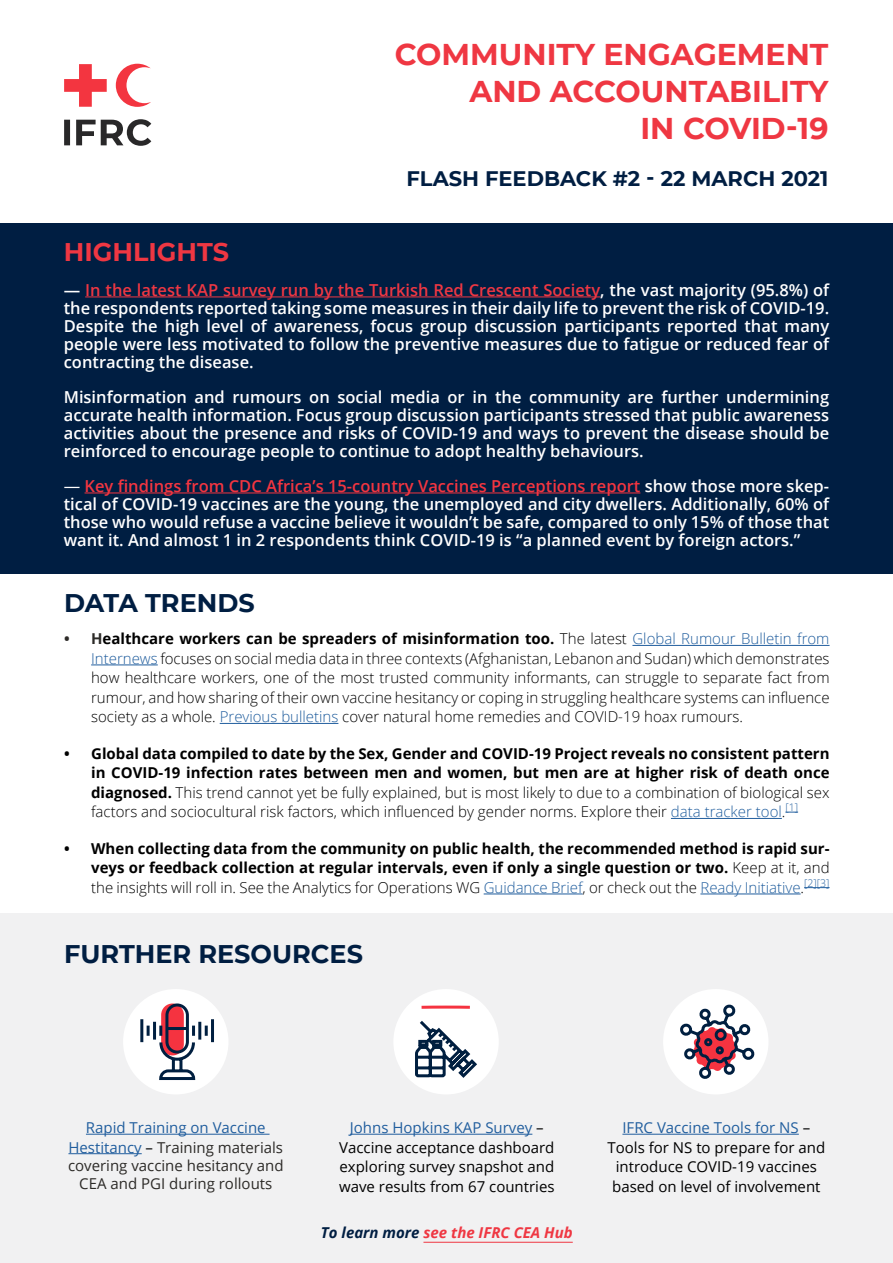
<style>
.page{position:relative;width:893px;height:1263px;background:#fff}
.page>*{position:absolute;margin:0;border:0;box-sizing:border-box;transform-origin:0 0}
.t1{font:700 30px/36.8px "Montserrat";color:#ef3742;text-align:right}
.t2{font:700 25.5px "Montserrat";color:#001e42}
.t3{font:700 25.5px "Montserrat";color:#ef3742}
.t4{font:700 21px "Montserrat";color:#001e42}
.t5{font:600 16.5px/18px "Open Sans";color:#fff}
.t6{font:300 15px/19.5px "Open Sans";color:#000;text-align:justify}
.t7{font:700 15px "Open Sans";color:#000}
.t8{font:15px/19.5px "Open Sans";color:#000;text-align:center}
.t9{font:15px/19.5px "Open Sans";color:#215e9e;text-align:center}
.t10{font:15px/18px "Open Sans";color:#2c2a27;text-align:center}
.t11{font:italic 700 15px "Open Sans";color:#ef3742}
.t12{font:700 15px "Open Sans";color:#2c2a27}
.t13{font:300 10.5px "Open Sans";color:#215e9e}
.s1{color:#001e42}
.s2{color:#ef3742}
.s3{font-weight:400}
.s4{color:#f33540}
.s5{color:#2c2a27}
.s6{font-weight:300}
.s7{font-weight:300;color:#215e9e}
.s8{color:#215e9e}
.s9{font-weight:700}
.s10{color:#000}
</style>
<div class="page">
<div style="left:0;top:223px;width:893px;height:364px;background:#001e42"></div>
<hr style="left:85px;top:296px;width:515px;height:1px;background:#ef3742">
<hr style="left:85px;top:492px;width:555px;height:1px;background:#f33540">
<div style="left:0;top:913px;width:893px;height:350px;background:#f1f1f2"></div>
<svg style="left:64px;top:64px;width:43px;height:43px"></svg>
<svg style="left:116px;top:64px;width:35px;height:43px"></svg>
<svg style="left:64px;top:119px;width:87px;height:27px"></svg>
<hr style="left:86px;top:1134px;width:184px;height:1px;background:#215e9e">
<hr style="left:68px;top:1153px;width:74px;height:1px;background:#215e9e">
<hr style="left:350px;top:1134px;width:182px;height:1px;background:#215e9e">
<hr style="left:622px;top:1134px;width:177px;height:1px;background:#215e9e">
<div style="left:393px;top:989px;width:106px;height:105px;background:#fff;border-radius:50%"></div>
<svg style="left:415px;top:1021px;width:62px;height:57px"></svg>
<svg style="left:421px;top:1005px;width:49px;height:4px"></svg>
<div style="left:0;top:574px;width:893px;height:339px;background:#fff"></div>
<hr style="left:632px;top:645px;width:197px;height:1px;background:#215e9e">
<hr style="left:91px;top:664px;width:67px;height:1px;background:#215e9e">
<hr style="left:220px;top:723px;width:118px;height:1px;background:#215e9e">
<hr style="left:671px;top:818px;width:111px;height:1px;background:#215e9e">
<svg style="left:785px;top:812px;width:13px;height:1px"></svg>
<hr style="left:484px;top:893px;width:99px;height:1px;background:#215e9e">
<hr style="left:700px;top:893px;width:101px;height:1px;background:#215e9e">
<svg style="left:804px;top:887px;width:25px;height:1px"></svg>
<hr style="left:423px;top:1242px;width:150px;height:1px;background:#ef3742">
<div style="left:663px;top:989px;width:105px;height:105px;background:#fff;border-radius:50%"></div>
<svg style="left:680px;top:1001px;width:75px;height:78px"></svg>
<div style="left:123px;top:989px;width:105px;height:105px;background:#fff;border-radius:50%"></div>
<svg style="left:140px;top:1003px;width:74px;height:77px"></svg>
<h1 class="t1" style="left:395px;top:35px;width:435px">COMMUNITY ENGAGEMENT<br>AND ACCOUNTABILITY<br>IN COVID-19</h1>
<p class="t4" style="left:406px;top:164px;width:424px">FLASH FEEDBACK #2 - 22 MARCH 2021</p>
<h2 class="t3" style="left:64px;top:233px;width:183px">HIGHLIGHTS<span class="s1">S</span></h2>
<p class="t5" style="left:64px;top:280px;width:767px;text-align:justify">— <span class="s2">In the latest KAP survey run by the Turkish Red Crescent Society</span>, the vast majority (95.8%) of the respondents reported taking some measures in their daily life to prevent the risk of COVID-19.<br>Despite the high level of awareness, focus group discussion participants reported that many people were less motivated to follow the preventive measures due to fatigue or reduced fear of contracting the disease.</p>
<p class="t5" style="left:726px;top:387px;width:104px">undermining</p>
<p class="t5" style="left:64px;top:387px;width:767px">Misinformation<br>accurate health information. Focus group discussion participants stressed that public awareness activities about the presence and risks of COVID-19 and ways to prevent the disease should be reinforced to encourage people to continue to adopt healthy behaviours.</p>
<p class="t5" style="left:64px;top:494px;width:767px">tical of COVID-19 vaccines are the young, the unemployed and city dwellers. Additionally, 60% of</p>
<p class="t5" style="left:661px;top:387px;width:59px">further</p>
<p class="t5" style="left:195px;top:387px;width:32px">and</p>
<p class="t5" style="left:337px;top:387px;width:47px">social</p>
<p class="t5" style="left:390px;top:387px;width:51px">media</p>
<p class="t5" style="left:495px;top:387px;width:28px">the</p>
<p class="t5" style="left:472px;top:387px;width:17px">in</p>
<p class="t5" style="left:529px;top:387px;width:92px">community</p>
<p class="t5" style="left:233px;top:387px;width:71px">rumours</p>
<p class="t5" style="left:309px;top:387px;width:22px">on</p>
<p class="t5" style="left:448px;top:387px;width:19px">or</p>
<p class="t5" style="left:628px;top:387px;width:28px">are</p>
<p class="t5" style="left:64px;top:467px;width:767px;line-height:36px"><span class="s3">—</span> <span class="s4">Key findings from CDC Africa s’ 15-country Vaccines Perceptions report</span> show those more skep&shy;those who would refuse a vaccine believe it wouldn t’ be safe, compared to only 15% of those that</p>
<p class="t5" style="left:64px;top:530px;width:738px">want it. And almost in1 2 respondents think COVID-19 is “a planned event by foreign actors “.</p>
<h2 class="t2" style="left:64px;top:584px;width:192px">DATA TRENDS</h2>
<p class="t7" style="left:91px;top:628px;width:740px"><span class="s5">H</span>ealthcare workers can be spreaders of misinformation too. <span class="s6">The latest</span> <span class="s7">Global Rumour Bulletin from</span></p>
<p class="t12" style="left:64px;top:628px;width:7px">•</p>
<p class="t7" style="left:64px;top:743px;width:7px">•</p>
<p class="t7" style="left:64px;top:838px;width:7px">•</p>
<p class="t6" style="left:91px;top:648px;width:740px"><span class="s8">Internews</span> focuses on social media data in three contexts (Afghanistan, Lebanon and Sudan) which demonstrates how healthcare workers, one of the most trusted community informants, can struggle to separate fact from rumour, and how sharing oftheir own vaccine hesitancy or coping in struggling healthcare systems can influence society as a whole. <span class="s8">Previous bulletins</span> cover natural home remedies and COVID-19 hoax rumours.</p>
<p class="t7" style="left:91px;top:743px;width:740px">Global data compiled to date by the Sex, Gender and COVID-19 Project reveals no consistent pattern</p>
<p class="t6" style="left:91px;top:763px;width:740px"><span class="s9">in COVID-19 infection rates between men and women, but men are at higher risk of death once diagnosed.</span> This trend cannot yet be fully explained, but is most likely to due to a combination of biological sex factors and sociocultural risk factors, which influenced by gender norms. Explore their <span class="s8">data tracker tool</span>.</p>
<p class="t13" style="left:785px;top:800px;width:14px">[1]</p>
<p class="t7" style="left:91px;top:838px;width:740px">When collecting data from the community on public health, the recommended method is rapid sur-</p>
<p class="t7" style="left:91px;top:857px;width:740px">veys or feedback collection at regular intervals, even if only a single question or two. <span class="s6">Keep at ,i t and</span></p>
<p class="t6" style="left:91px;top:877px;width:714px">the insights will roll in. See the Analytics for Operations WG <span class="s8">Guidance Brief</span>, or check out the <span class="s8">Ready Initiative</span>.</p>
<p class="t13" style="left:804px;top:876px;width:27px">[3] [2]</p>
<h2 class="t2" style="left:64px;top:936px;width:300px">FURTHER RESOURCES</h2>
<p class="t9" style="left:68px;top:1117px;width:216px">Rapid Training on Vaccine<br>Hestitancy <span class="s10">–</span> <span class="s5">Training materials</span></p>
<p class="t10" style="left:68px;top:1156px;width:217px">covering vaccine hesitancy and<br>CEA and PGI during rollouts</p>
<p class="t8" style="left:339px;top:1117px;width:217px"><span class="s8">Johns Hopkins KAP Survey</span> –<br>Vaccine acceptance dashboard exploring survey snapshot and wave results from 67 countries</p>
<p class="t8" style="left:607px;top:1117px;width:219px"><span class="s8">IFRC Vaccine Tools for NS</span> –<br>Tools for NS to prepare for and introduce COVID-19 vaccines based on level of involvement</p>
<p class="t11" style="left:321px;top:1222px;width:253px"><span class="s1">To learn more</span> see the IFRC CEA Hub</p>
</div>
